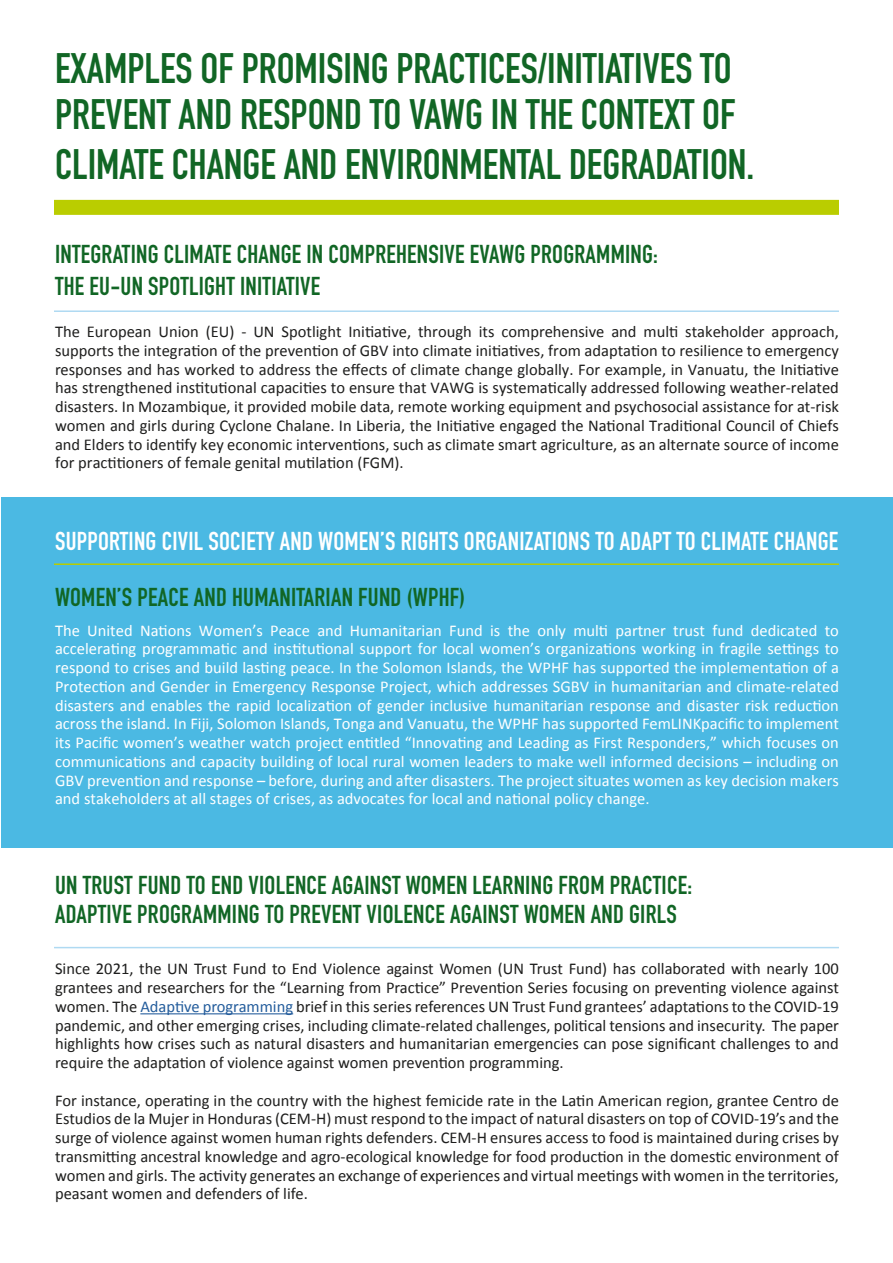
<style>
.page{position:relative;width:893px;height:1263px;background:#fff}
.page>*{position:absolute;margin:0;border:0;box-sizing:border-box;transform-origin:0 0}
.t1{font:700 42px/48.2px "DIN Condensed";color:#116625}
.t2{font:700 25.5px/31.8px "DIN Condensed";letter-spacing:.01em;color:#116625}
.t3{font:700 25.5px "DIN Condensed";letter-spacing:.01em;color:#fff}
.t4{font:16.5px/18.8px "Calibri";color:#1e1e1d;text-align:justify}
.t5{font:16.5px/18.8px "Calibri";color:#fff;text-align:justify}
.s1{color:#245d9c}
</style>
<div class="page">
<div style="left:1px;top:497px;width:891px;height:350px;background:#4bb9e3"></div>
<div style="left:54px;top:200px;width:785px;height:15px;background:#bacd00"></div>
<hr style="left:54px;top:310px;width:785px;height:2px;background:#afdaf2">
<hr style="left:140px;top:1013px;width:153px;height:1px;background:#245d9c">
<hr style="left:54px;top:947px;width:785px;height:1px;background:#afdaf2">
<hr style="left:54px;top:563px;width:785px;height:2px;background:#bacd00">
<h1 class="t1" style="left:55px;top:44px;width:701px">EXAMPLES OF PROMISING PRACTICES/INITIATIVES TO<br>PREVENT AND RESPOND TO VAWG IN THE CONTEXT OF<br>CLIMATE CHANGE AND ENVIRONMENTAL DEGRADATION.</h1>
<h2 class="t2" style="left:55px;top:238px;width:604px">INTEGRATING CLIMATE CHANGE IN COMPREHENSIVE EVAWG PROGRAMMING:<br>THE EU-UN SPOTLIGHT INITIATIVE</h2>
<p class="t4" style="left:55px;top:321px;width:785px">The European Union (EU) - UN Spotlight Initiative, through its comprehensive and multi stakeholder approach, supports the integration of the prevention of GBV into climate initiatives, from adaptation to resilience to emergency responses and has worked to address the effects of climate change globally. For example, in Vanuatu, the Initiative has strengthened institutional capacities to ensure that VAWG is systematically addressed following weather-related disasters. In Mozambique, it provided mobile data, remote working equipment and psychosocial assistance for at-risk women and girls during Cyclone Chalane. In Liberia, the Initiative engaged the National Traditional Council of Chiefs and Elders to identify key economic interventions, such as climate smart agriculture, as an alternate source of income for practitioners of female genital mutilation (FGM).</p>
<h2 class="t3" style="left:55px;top:524px;width:785px">SUPPORTING CIVIL SOCIETY AND WOMEN’S RIGHTS ORGANIZATIONS TO ADAPT TO CLIMATE CHANGE</h2>
<h2 class="t2" style="left:55px;top:581px;width:412px">WOMEN’S PEACE AND HUMANITARIAN FUND (WPHF)</h2>
<p class="t5" style="left:55px;top:620px;width:785px">The United Nations Women’s Peace and Humanitarian Fund is the only multi partner trust fund dedicated to accelerating programmatic and institutional support for local women’s organizations working in fragile settings to respond to crises and build lasting peace. In the Solomon Islands, the WPHF has supported the implementation of a Protection and Gender in Emergency Response Project, which addresses SGBV in humanitarian and climate-related disasters and enables the rapid localization of gender inclusive humanitarian response and disaster risk reduction across the island. In Fiji, Solomon Islands, Tonga and Vanuatu, the WPHF has supported FemLINKpacific to implement its Pacific women’s weather watch project entitled “Innovating and Leading as First Responders,” which focuses on communications and capacity building of local rural women leaders to make well informed decisions – including on GBV prevention and response – before, during and after disasters. The project situates women as key decision makers and stakeholders at all stages of crises, as advocates for local and national policy change.</p>
<h2 class="t2" style="left:55px;top:871px;width:638px;line-height:28.8px">UN TRUST FUND TO END VIOLENCE AGAINST WOMEN LEARNING FROM PRACTICE:<br>ADAPTIVE PROGRAMMING TO PREVENT VIOLENCE AGAINST WOMEN AND GIRLS</h2>
<p class="t4" style="left:55px;top:959px;width:785px">Since 2021, the UN Trust Fund to End Violence against Women (UN Trust Fund) has collaborated with nearly 100 grantees and researchers for the “Learning from Practice” Prevention Series focusing on preventing violence against women. The <span class="s1">Adaptive programming</span> brief in this series references UN Trust Fund grantees’ adaptations to the COVID-19 pandemic, and other emerging crises, including climate-related challenges, political tensions and insecurity. The paper highlights how crises such as natural disasters and humanitarian emergencies can pose significant challenges to and require the adaptation of violence against women prevention programming.</p>
<p class="t4" style="left:55px;top:1090px;width:785px">For instance, operating in the country with the highest femicide rate in the Latin American region, grantee Centro de Estudios de la Mujer in Honduras (CEM-H) must respond to the impact of natural disasters on top of COVID-19’s and the surge of violence against women human rights defenders. CEM-H ensures access to food is maintained during crises by transmitting ancestral knowledge and agro-ecological knowledge for food production in the domestic environment of women and girls. The activity generates an exchange of experiences and virtual meetings with women in the territories, peasant women and defenders of life.</p>
</div>
